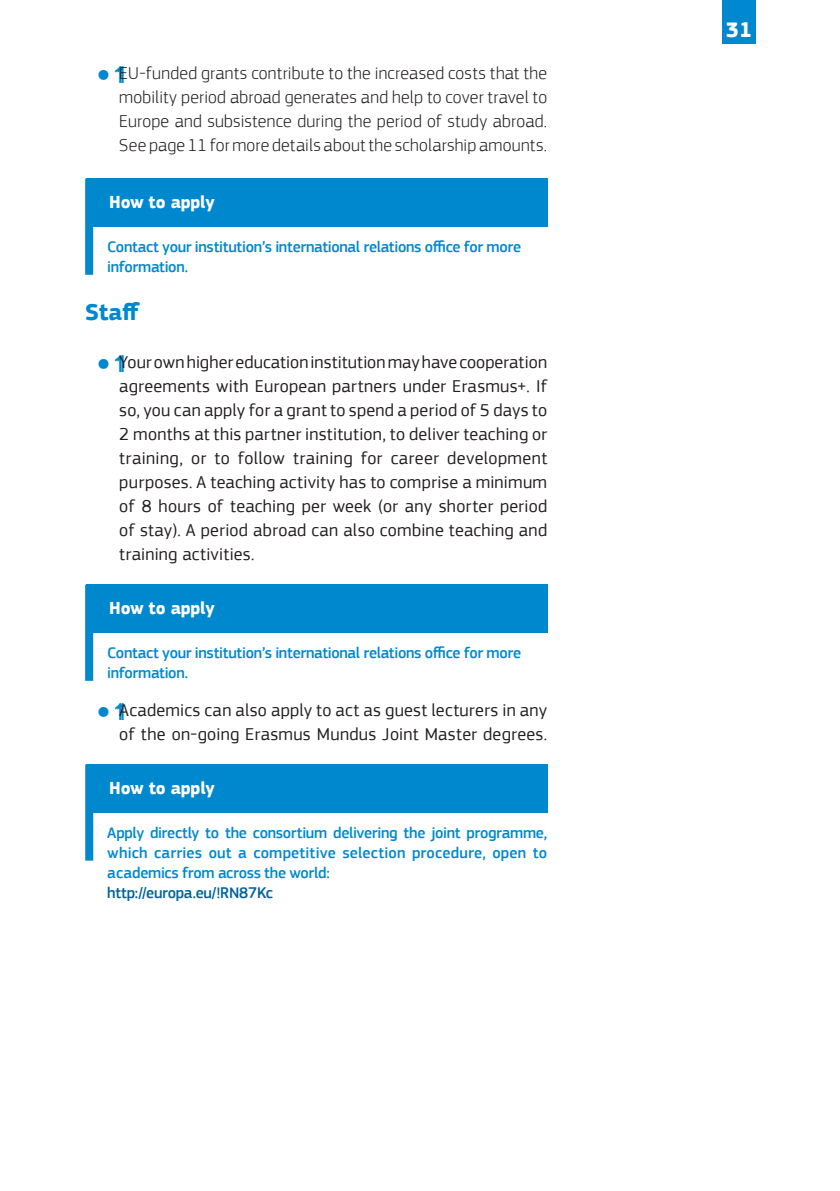
<style>
.page{position:relative;width:840px;height:1191px;background:#fff}
.page>*{position:absolute;margin:0;border:0;box-sizing:border-box;transform-origin:0 0}
.t1{font:700 24px "EC Square Sans Pro";color:#0088ce}
.t2{font:700 22px "EC Square Sans Pro";color:#fff}
.t3{font:18px/24px "EC Square Sans Pro";letter-spacing:.015em;color:#231f20;text-align:justify}
.t4{font:300 18px/24px "EC Square Sans Pro";letter-spacing:.015em;color:#231f20;text-align:justify}
.t5{font:700 18px "EC Square Sans Pro";letter-spacing:-.01em;color:#fff}
.t6{font:500 16px/20px "EC Square Sans Pro";letter-spacing:-.02em;color:#0088ce}
.t7{font:500 16px "EC Square Sans Pro";letter-spacing:-.02em;color:#006499}
</style>
<div class="page">
<div style="left:86px;top:179px;width:461px;height:48px;background:#0088ce"></div>
<div style="left:85px;top:179px;width:8px;height:96px;background:#0088ce"></div>
<div style="left:86px;top:585px;width:461px;height:48px;background:#0088ce"></div>
<div style="left:85px;top:585px;width:8px;height:96px;background:#0088ce"></div>
<div style="left:86px;top:764px;width:461px;height:48px;background:#0088ce"></div>
<div style="left:85px;top:764px;width:8px;height:96px;background:#0088ce"></div>
<div style="left:721px;top:4px;width:34px;height:40px;background:#0088ce"></div>
<div style="left:721px;top:0;width:34px;height:10px;background:#0088ce"></div>
<p class="t4" style="left:119px;top:61px;width:429px">EU-funded grants contribute to the increased costs that the mobility period abroad generates and help to cover travel to Europe and subsistence during the period of study abroad.<br>See page 11 for more details about the scholarship amounts.</p>
<p class="t5" style="left:109px;top:192px;width:107px">How to apply</p>
<p class="t6" style="left:107px;top:237px;width:415px">Contact your institution’s international relations office for more information.</p>
<h1 class="t1" style="left:85px;top:297px;width:56px">Staff</h1>
<p class="t3" style="left:119px;top:350px;width:429px">Your own higher education institution may have cooperation agreements with European partners under Erasmus+. If so, you can apply for a grant to spend a period of 5 days to 2 months at this partner institution, to deliver teaching or training, or to follow training for career development purposes. A teaching activity has to comprise a minimum of 8 hours of teaching per week (or any shorter period of stay). A period abroad can also combine teaching and training activities.</p>
<p class="t5" style="left:109px;top:597px;width:107px">How to apply</p>
<p class="t6" style="left:107px;top:643px;width:415px">Contact your institution’s international relations office for more information.</p>
<p class="t3" style="left:119px;top:698px;width:429px">Academics can also apply to act as guest lecturers in any of the on-going Erasmus Mundus Joint Master degrees.</p>
<p class="t5" style="left:109px;top:777px;width:107px">How to apply</p>
<p class="t6" style="left:107px;top:822px;width:441px;text-align:justify">Apply directly to the consortium delivering the joint programme, which carries out a competitive selection procedure, open to academics from across the world:</p>
<p class="t7" style="left:107px;top:883px;width:167px">http://europa.eu/!RN87Kc</p>
<p class="t2" style="left:725px;top:17px;width:28px">31</p>
</div>
